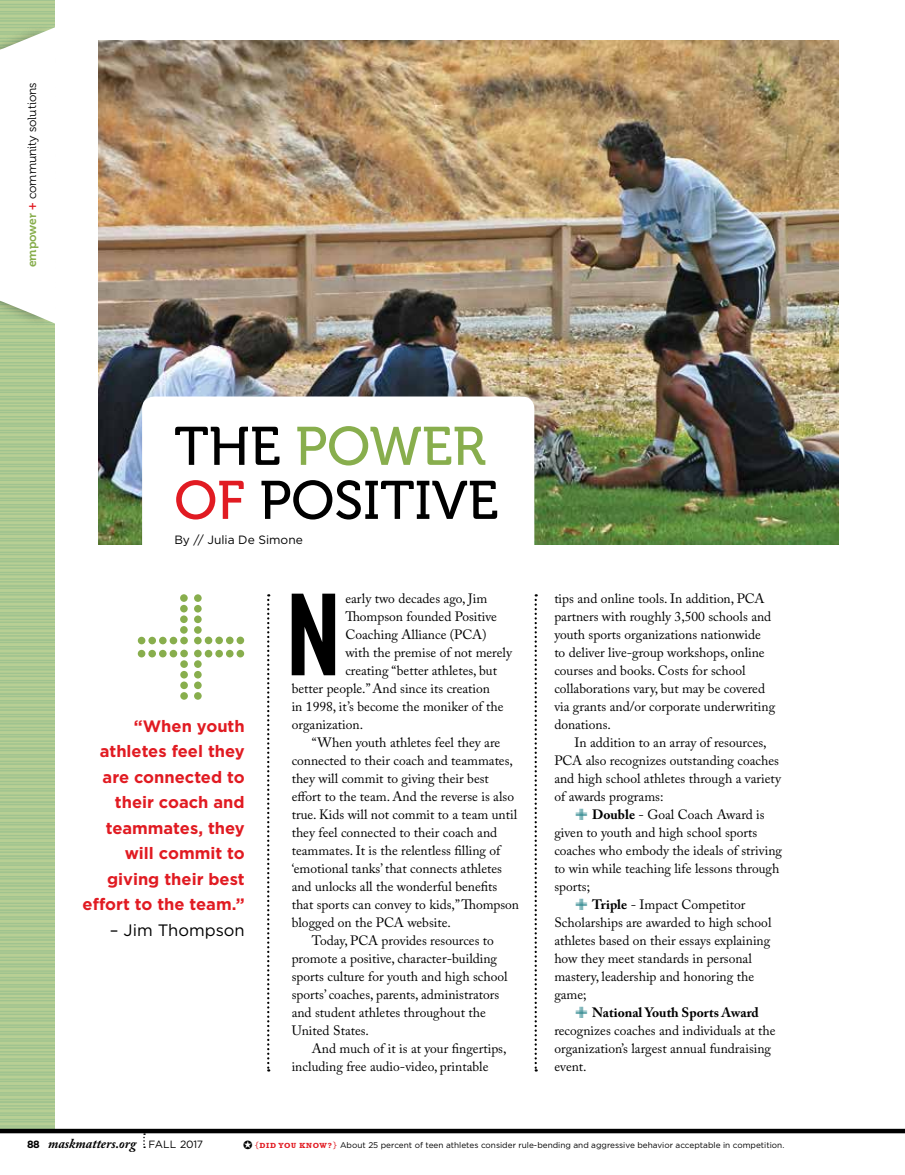
<style>
.page{position:relative;width:905px;height:1175px;background:#fff}
.page>*{position:absolute;margin:0;border:0;box-sizing:border-box;transform-origin:0 0}
.t1{font:700 114.6px "DIN Cond";color:#000}
.t2{font:54px/54px "Museo 500";color:#000}
.t3{font:700 16.5px/25.5px "Gotham";color:#e11b22;text-align:right}
.t4{font:16.5px "Gotham";color:#000}
.t5{font:13.5px/18px "Adobe Caslon Pro";color:#000}
.t6{font:italic 700 13.5px "Adobe Caslon Pro";color:#000}
.t7{font:700 13.5px "Adobe Caslon Pro";color:#000}
.t8{font:12px "Museo 300";color:#000}
.t9{font:12px "Gotham";color:#000}
.t10{font:8.25px "Gotham";color:#000}
.s1{font-family:"Museo 700";color:#88ae4d}
.s2{font-family:"Museo 700";color:#e11b22}
.s3{color:#88ae4d}
.s4{color:#e11b22}
.s5{font-weight:700}
.s6{font-family:"Gotham";font-style:normal;font-size:10.5px}
.s7{font-family:"Gotham";font-weight:400;font-style:normal;font-size:10.5px}
.s8{font-size:9px;color:#e11b22}
.s9{font-family:"Rockwell Std";font-weight:700;font-size:7.5px;color:#e11b22}
</style>
<div class="page">
<img style="left:99px;top:41px;width:739px;height:503px">
<div style="left:0;top:23px;width:56px;height:306px;background:#000;opacity:.5"></div>
<svg style="left:0;top:27px;width:56px;height:297px"></svg>
<div style="left:142px;top:396px;width:392px;height:166px;background:#fff;border-radius:12px"></div>
<svg style="left:143px;top:1133px;width:2px;height:15px"></svg>
<svg style="left:194px;top:594px;width:50px;height:105px"></svg>
<svg style="left:138px;top:594px;width:50px;height:105px"></svg>
<div style="left:0;top:1128px;width:904px;height:5px;background:#000"></div>
<svg style="left:534px;top:594px;width:3px;height:477px"></svg>
<svg style="left:267px;top:594px;width:2px;height:477px"></svg>
<p class="t8" style="left:25px;top:267px;width:186px;rotate:-90deg"><span class="s1">empower</span> <span class="s2">+</span> community solutions</p>
<h2 class="t2" style="left:174px;top:420px;width:325px">THE <span class="s3">POWER<br></span><span class="s4">OF</span> POSITIVE</h2>
<p class="t9" style="left:174px;top:533px;width:130px">By // Julia De Simone</p>
<p class="t3" style="left:83px;top:713px;width:164px">“When youth athletes feel they are connected to their coach and teammates, they will commit to giving their best effort to the team.”</p>
<p class="t4" style="left:110px;top:921px;width:136px">– Jim Thompson</p>
<h1 class="t1" style="left:285px;top:564px;width:59px">N</h1>
<p class="t5" style="left:345px;top:589px;width:143px">early two decades ago, Jim</p>
<p class="t5" style="left:345px;top:607px;width:153px">Thompson founded Positive</p>
<p class="t5" style="left:345px;top:625px;width:143px">Coaching Alliance (PCA)</p>
<p class="t5" style="left:345px;top:643px;width:168px">with the premise of not merely</p>
<p class="t5" style="left:345px;top:661px;width:153px">creating “better athletes, but</p>
<p class="t5" style="left:292px;top:679px;width:200px">better people.” And since its creation</p>
<p class="t5" style="left:292px;top:697px;width:213px">in 1998, it’s become the moniker of the</p>
<p class="t5" style="left:292px;top:715px;width:73px">organization.</p>
<p class="t5" style="left:312px;top:733px;width:190px">“When youth athletes feel they are</p>
<p class="t5" style="left:292px;top:751px;width:223px">connected to their coach and teammates,</p>
<p class="t5" style="left:292px;top:769px;width:199px">they will commit to giving their best</p>
<p class="t5" style="left:292px;top:787px;width:224px">effort to the team. And the reverse is also</p>
<p class="t5" style="left:292px;top:805px;width:227px">true. Kids will not commit to a team until</p>
<p class="t5" style="left:292px;top:823px;width:207px">they feel connected to their coach and</p>
<p class="t5" style="left:292px;top:841px;width:210px">teammates. It is the relentless filling of</p>
<p class="t5" style="left:292px;top:859px;width:212px">‘emotional tanks’ that connects athletes</p>
<p class="t5" style="left:292px;top:877px;width:207px">and unlocks all the wonderful benefits</p>
<p class="t5" style="left:292px;top:895px;width:229px">that sports can convey to kids,” Thompson</p>
<p class="t5" style="left:292px;top:913px;width:161px">blogged on the PCA website.</p>
<p class="t5" style="left:312px;top:931px;width:183px">Today, PCA provides resources to</p>
<p class="t5" style="left:292px;top:949px;width:207px">promote a positive, character-building</p>
<p class="t5" style="left:292px;top:967px;width:217px">sports culture for youth and high school</p>
<p class="t5" style="left:292px;top:985px;width:209px">sports’ coaches, parents, administrators</p>
<p class="t5" style="left:292px;top:1003px;width:195px">and student athletes throughout the</p>
<p class="t5" style="left:292px;top:1021px;width:79px">United States.</p>
<p class="t5" style="left:312px;top:1039px;width:196px">And much of it is at your fingertips,</p>
<p class="t5" style="left:292px;top:1057px;width:198px">including free audio-video, printable</p>
<p class="t5" style="left:554px;top:589px;width:222px">tips and online tools. In addition, PCA partners with roughly 3,500 schools and youth sports organizations nationwide to deliver live-group workshops, online courses and books. Costs for school collaborations vary, but may be covered via grants and/or corporate underwriting donations.</p>
<p class="t5" style="left:554px;top:733px;width:228px;text-indent:20px">In addition to an array of resources, PCA also recognizes outstanding coaches and high school athletes through a variety of awards programs:</p>
<p class="t5" style="left:592px;top:805px;width:174px"><span class="s5">Double</span> - Goal Coach Award is</p>
<p class="t5" style="left:554px;top:823px;width:204px">given to youth and high school sports</p>
<p class="t5" style="left:554px;top:841px;width:229px">coaches who embody the ideals of striving</p>
<p class="t5" style="left:554px;top:859px;width:226px">to win while teaching life lessons through</p>
<p class="t5" style="left:554px;top:877px;width:37px">sports;</p>
<p class="t5" style="left:592px;top:895px;width:155px"><span class="s5">Triple</span> - Impact Competitor</p>
<p class="t5" style="left:554px;top:913px;width:219px">Scholarships are awarded to high school</p>
<p class="t5" style="left:554px;top:931px;width:217px">athletes based on their essays explaining</p>
<p class="t5" style="left:554px;top:949px;width:199px">how they meet standards in personal</p>
<p class="t5" style="left:554px;top:967px;width:201px">mastery, leadership and honoring the</p>
<p class="t5" style="left:554px;top:985px;width:34px">game;</p>
<p class="t7" style="left:592px;top:1004px;width:168px">National Youth Sports Award</p>
<p class="t5" style="left:554px;top:1021px;width:223px">recognizes coaches and individuals at the organization’s largest annual fundraising event.</p>
<p class="t6" style="left:27px;top:1135px;width:178px"><span class="s6">88</span> maskmatters.org <span class="s7">FALL 2017</span></p>
<p class="t10" style="left:243px;top:1140px;width:542px">✪ <span class="s8">{</span><span class="s9">DID YOU KNOW?</span><span class="s8">}</span> About 25 percent of teen athletes consider rule-bending and aggressive behavior acceptable in competition.</p>
</div>
